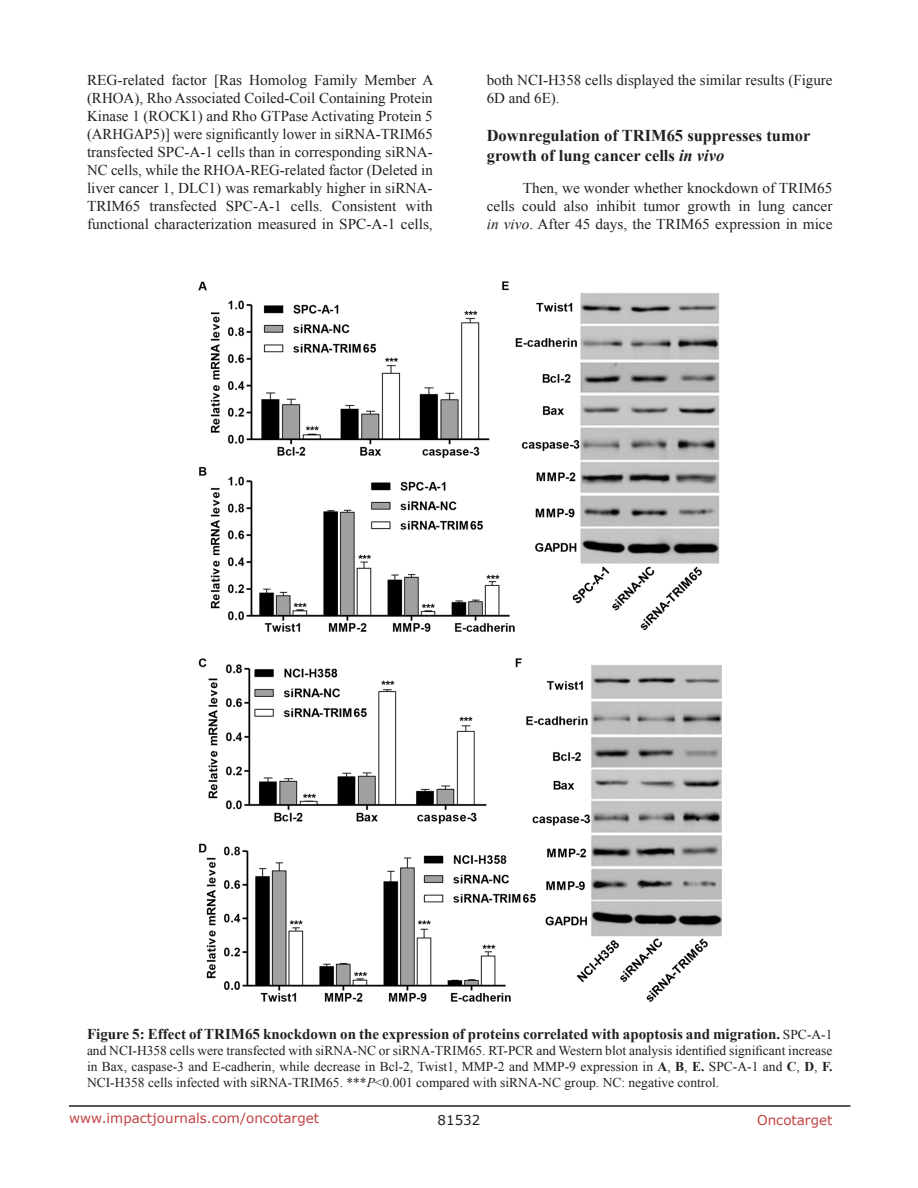
<style>
.page{position:relative;width:918px;height:1188px;background:#fff}
.page>*{position:absolute;margin:0;border:0;box-sizing:border-box;transform-origin:0 0}
.SubHeading{font:700 16.5px/19.8px "Times New Roman";color:#231f20}
.BodyText{font:15px/18px "Times New Roman";color:#231f20;text-align:justify}
.figuretext{font:700 15px "Times New Roman";color:#231f20}
.figuretext-2{font:13.5px/16.2px "Times New Roman";color:#231f20;text-align:justify}
.t1{font:13.5px "Verdana";color:#c24141}
.t2{font:13.5px "Verdana";color:#231f20}
.s1{font-style:italic}
.s2{font-weight:400;font-size:13.5px}
.s3{font-weight:700}
</style>
<div class="page">
<hr style="left:69px;top:1105px;width:781px;height:2px;background:#231f20">
<img style="left:198px;top:281px;width:523px;height:720px">
<p class="BodyText" style="left:87px;top:71px;width:348px">REG-related factor [Ras Homolog Family Member A (RHOA), Rho Associated Coiled-Coil Containing Protein Kinase 1 (ROCK1) and Rho GTPase Activating Protein 5 (ARHGAP5)] were significantly lower in siRNA-TRIM65 transfected SPC-A-1 cells than in corresponding siRNA-NC cells, while the RHOA-REG-related factor (Deleted in liver cancer 1, DLC1) was remarkably higher in siRNA-TRIM65 transfected SPC-A-1 cells. Consistent with functional characterization measured in SPC-A-1 cells,</p>
<p class="BodyText" style="left:487px;top:71px;width:347px">both NCI-H358 cells displayed the similar results (Figure<br>6D and 6E).</p>
<p class="SubHeading" style="left:487px;top:125px;width:325px">Downregulation of TRIM65 suppresses tumor growth of lung cancer cells <span class="s1">in vivo</span></p>
<p class="BodyText" style="left:487px;top:178px;width:347px;text-indent:36px">Then, we wonder whether knockdown of TRIM65 cells could also inhibit tumor growth in lung cancer <span class="s1">in vivo</span>. After 45 days, the TRIM65 expression in mice</p>
<p class="figuretext" style="left:87px;top:1023px;width:747px">Figure 5: Effect of TRIM65 knockdown on the expression of proteins correlated with apoptosis and migration. <span class="s2">SPC-A-1</span></p>
<p class="figuretext-2" style="left:87px;top:1042px;width:747px">and NCI-H358 cells were transfected with siRNA-NC or siRNA-TRIM65. RT-PCR and Western blot analysis identified significant increase in Bax, caspase-3 and E-cadherin, while decrease in Bcl-2, Twist1, MMP-2 and MMP-9 expression in <span class="s3">A</span>, <span class="s3">B</span>, <span class="s3">E.</span> SPC-A-1 and <span class="s3">C</span>, <span class="s3">D</span>, <span class="s3">F.<br></span>NCI-H358 cells infected with siRNA-TRIM65. ***<span class="s1">P</span>&lt;0.001 compared with siRNA-NC group. NC: negative control.</p>
<p class="t1" style="left:69px;top:1109px;width:252px">www.impactjournals.com/oncotarget</p>
<p class="t2" style="left:438px;top:1111px;width:44px">81532</p>
<p class="t1" style="left:757px;top:1111px;width:77px">Oncotarget</p>
</div>
